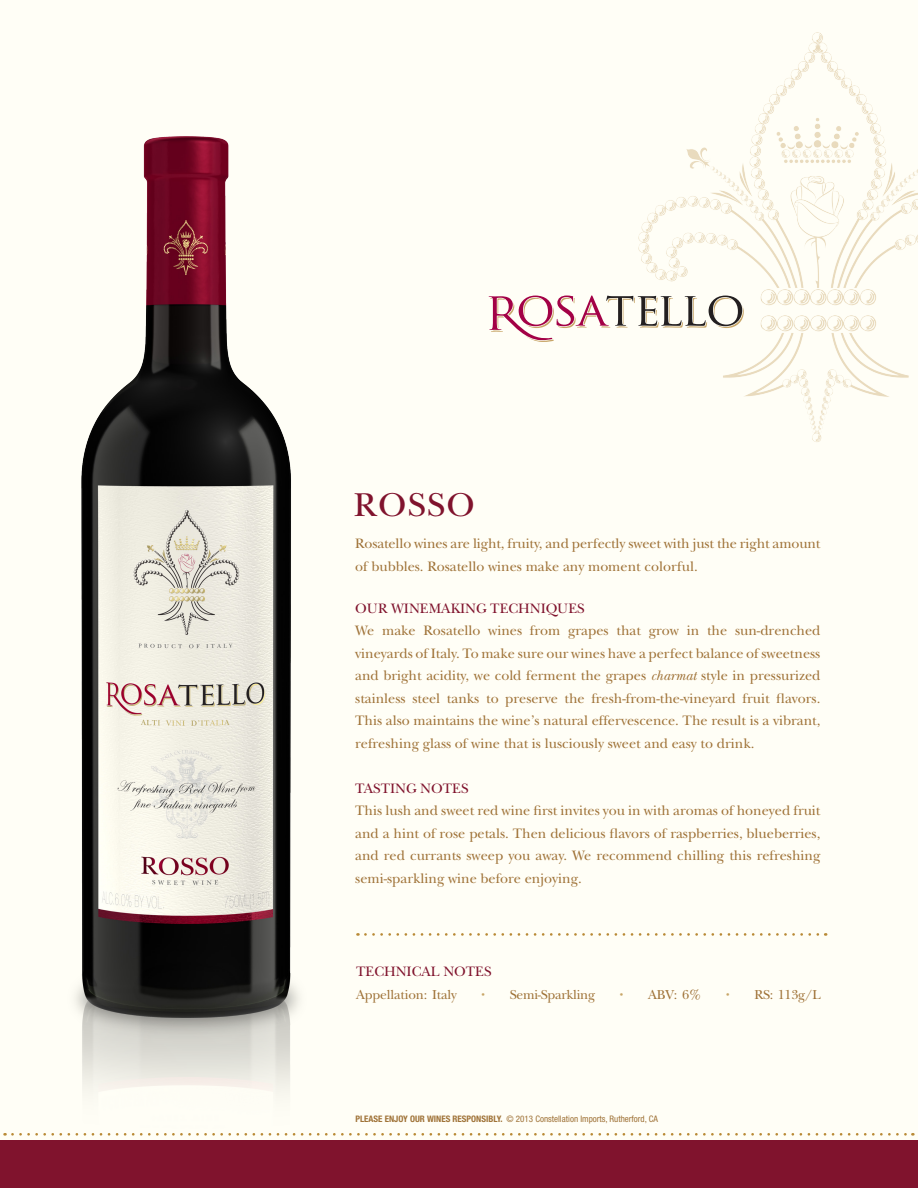
<style>
.page{position:relative;width:918px;height:1188px;background:#fffef6}
.page>*{position:absolute;margin:0;border:0;box-sizing:border-box;transform-origin:0 0}
.t1{font:34.5px "New Baskerville";letter-spacing:.04em;color:#80132d}
.t2{font:14.25px/22.5px "New Baskerville";color:#9f7237;text-align:justify}
.t3{font:14.25px "New Baskerville";color:#80132d}
.t4{font:13.5px "New Baskerville";letter-spacing:-.01em;color:#9f7237}
.t5{font:condensed 9px "Helvetica Neue";color:#9f7237}
.s1{font-style:italic}
.s2{font-size:7.5px;color:#c8a668}
.s3{font-weight:700}
</style>
<div class="page">
<img style="left:10px;top:136px;width:351px;height:1005px">
<img style="left:638px;top:32px;width:280px;height:410px">
<svg style="left:489px;top:295px;width:255px;height:47px"></svg>
<div style="left:0;top:1141px;width:918px;height:47px;background:#80132d"></div>
<svg style="left:12px;top:1133px;width:901px;height:3px"></svg>
<svg style="left:365px;top:933px;width:461px;height:3px"></svg>
<p class="t1" style="left:354px;top:484px;width:122px">ROSSO</p>
<p class="t2" style="left:355px;top:532px;width:467px">Rosatello wines are light, fruity, and perfectly sweet with just the right amount of bubbles. Rosatello wines make any moment colorful.</p>
<p class="t3" style="left:355px;top:600px;width:231px">OUR WINEMAKING TECHNIQUES</p>
<p class="t2" style="left:355px;top:619px;width:467px">We make Rosatello wines from grapes that grow in the sun-drenched vineyards of Italy. To make sure our wines have a perfect balance of sweetness and bright acidity, we cold ferment the grapes <span class="s1">charmat</span> style in pressurized stainless steel tanks to preserve the fresh-from-the-vineyard fruit flavors.<br>This also maintains the wine’s natural effervescence. The result is a vibrant, refreshing glass of wine that is lusciously sweet and easy to drink.</p>
<p class="t3" style="left:355px;top:780px;width:115px">TASTING NOTES</p>
<p class="t2" style="left:355px;top:799px;width:467px">This lush and sweet red wine first invites you in with aromas of honeyed fruit and a hint of rose petals. Then delicious flavors of raspberries, blueberries, and red currants sweep you away. We recommend chilling this refreshing semi-sparkling wine before enjoying.</p>
<p class="t3" style="left:356px;top:964px;width:137px">TECHNICAL NOTES</p>
<p class="t4" style="left:356px;top:987px;width:102px">Appellation: Italy</p>
<p class="t4" style="left:482px;top:987px;width:115px"><span class="s2">•</span> Semi-Sparkling</p>
<p class="t4" style="left:620px;top:987px;width:83px"><span class="s2">•</span> ABV: 6%</p>
<p class="t4" style="left:726px;top:987px;width:96px"><span class="s2">•</span> RS: 113g/L</p>
<p class="t5" style="left:355px;top:1114px;width:304px"><span class="s3">PLEASE ENJOY OUR WINES RESPONSIBLY.</span> © 2013 Constellation Imports, Rutherford, CA</p>
</div>
